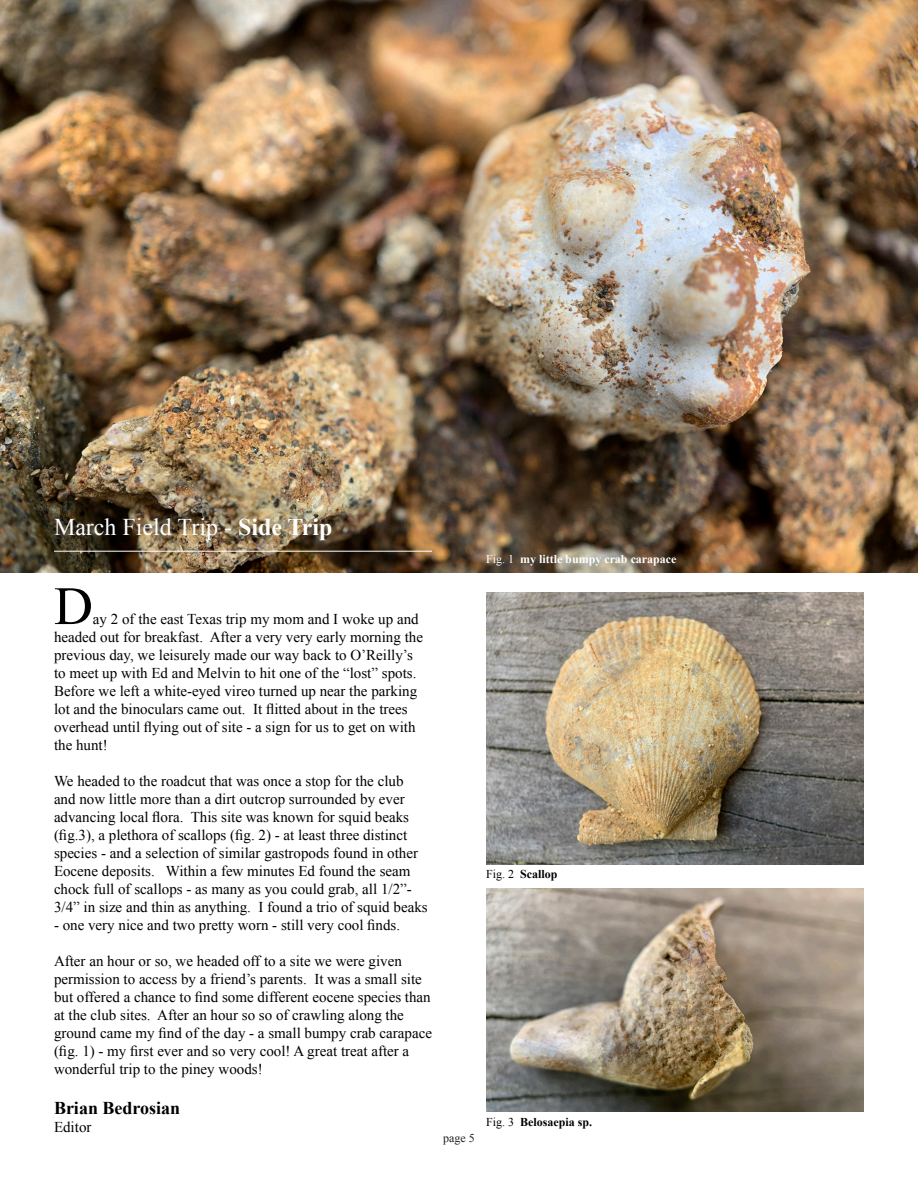
<style>
.page{position:relative;width:918px;height:1188px;background:#fff}
.page>*{position:absolute;margin:0;border:0;box-sizing:border-box;transform-origin:0 0}
.t1{font:54px "Times New Roman";color:#000}
.t2{font:24px "Times New Roman";color:#fff}
.t3{font:700 18px "Times New Roman";color:#000}
.t4{font:15px/18px "Times New Roman";color:#000}
.t5{font:700 12px "Times New Roman";color:#000}
.t6{font:700 12px "Times New Roman";color:#fff}
.t7{font:12px "Times New Roman";color:#231f20}
.s1{font-weight:700}
.s2{font-weight:400}
</style>
<div class="page">
<img style="left:0;top:0;width:918px;height:572px">
<hr style="left:54px;top:551px;width:378px;height:1px;background:#fff">
<img style="left:486px;top:592px;width:378px;height:273px">
<img style="left:486px;top:889px;width:378px;height:223px">
<p class="t2" style="left:54px;top:511px;width:280px">March Field Trip - <span class="s1">Side Trip</span></p>
<p class="t1" style="left:54px;top:570px;width:40px">D</p>
<p class="t4" style="left:54px;top:610px;width:371px;text-indent:39px">ay 2 of the east Texas trip my mom and I woke up and headed out for breakfast. After a very very early morning the previous day, we leisurely made our way back to O’Reilly’s to meet up with Ed and Melvin to hit one of the “lost” spots.<br>Before we left a white-eyed vireo turned up near the parking lot and the binoculars came out. It flitted about in the trees overhead until flying out of site - a sign for us to get on with the hunt!</p>
<p class="t4" style="left:54px;top:772px;width:375px">We headed to the roadcut that was once a stop for the club and now little more than a dirt outcrop surrounded by ever advancing local flora. This site was known for squid beaks (fig.3), a plethora of scallops (fig. 2) - at least three distinct species - and a selection of similar gastropods found in other Eocene deposits. Within a few minutes Ed found the seam chock full of scallops - as many as you could grab, all 1/2”- 3/4” in size and thin as anything. I found a trio of squid beaks</p>
<p class="t4" style="left:54px;top:916px;width:348px">- one very nice and two pretty worn - still very cool finds.</p>
<p class="t4" style="left:54px;top:952px;width:380px">After an hour or so, we headed off to a site we were given permission to access by a friend’s parents. It was a small site but offered a chance to find some different eocene species than at the club sites. After an hour so so of crawling along the ground came my find of the day - a small bumpy crab carapace (fig. 1) - my first ever and so very cool! A great treat after a wonderful trip to the piney woods!</p>
<p class="t3" style="left:54px;top:1095px;width:128px">Brian Bedrosian</p>
<p class="t4" style="left:54px;top:1117px;width:39px">Editor</p>
<p class="t7" style="left:443px;top:1130px;width:33px">page 5</p>
<p class="t6" style="left:486px;top:551px;width:192px"><span class="s2">Fig. 1</span> my little bumpy crab carapace</p>
<p class="t5" style="left:486px;top:865px;width:73px"><span class="s2">Fig. 2</span> Scallop</p>
<p class="t5" style="left:486px;top:1114px;width:108px"><span class="s2">Fig. 3</span> Belosaepia sp.</p>
</div>
